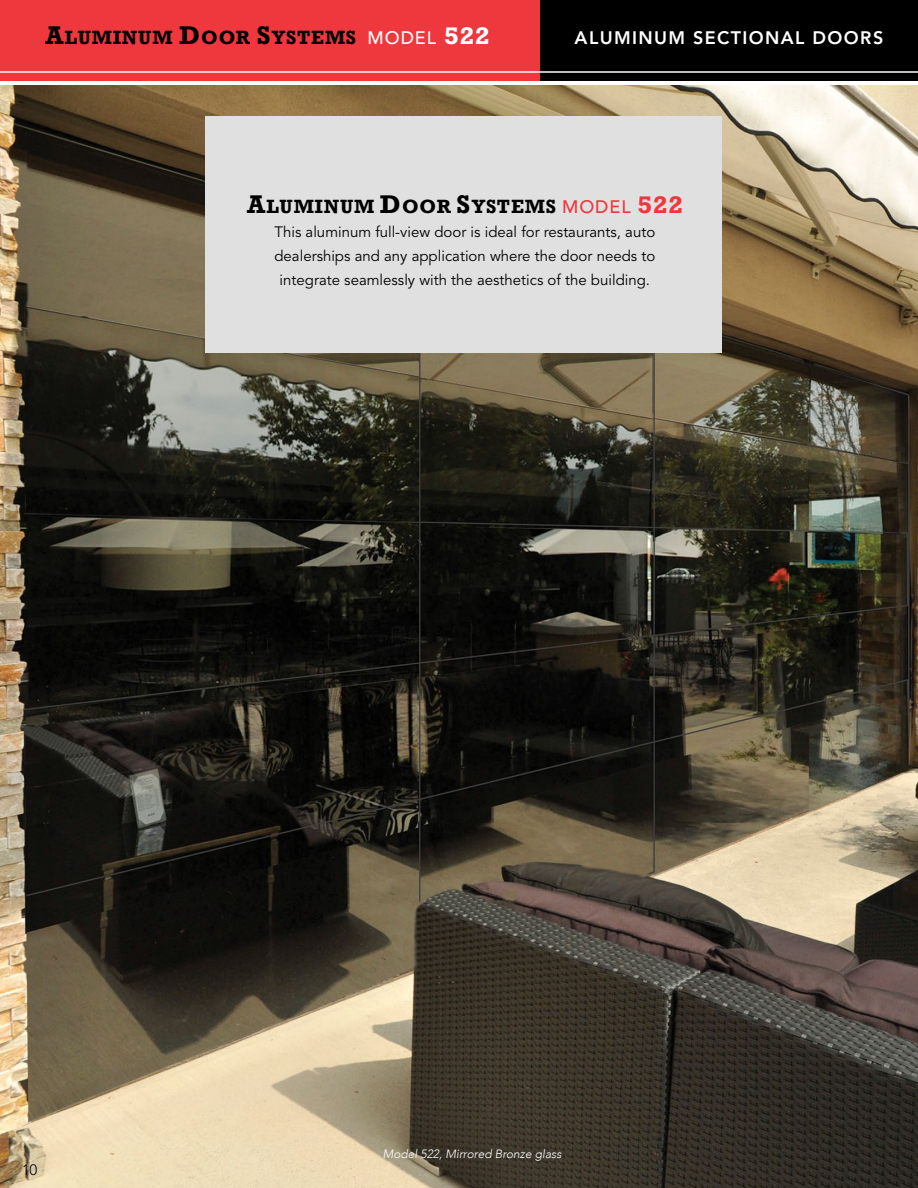
<style>
.page{position:relative;width:918px;height:1188px;background:#fff}
.page>*{position:absolute;margin:0;border:0;box-sizing:border-box;transform-origin:0 0}
.t1{font:700 18px "Rockwell";letter-spacing:.05em;color:#000}
.t2{font:800 18px "Avenir LT Std";letter-spacing:.075em;color:#fff}
.t3{font:15px/24px "Avenir LT Std";color:#000;text-align:center}
.t4{font:300 15px "Avenir LT Std";color:#000}
.t5{font:italic 300 12px "Avenir";color:#fff}
.s1{font-size:24px}
.s2{font-family:"Avenir LT Std";font-weight:500;color:#fff}
.s3{font-size:22.5px;color:#fff}
.s4{font-family:"Avenir LT Std";font-weight:500;color:#ef373e}
.s5{font-size:22.5px;color:#ef373e}
</style>
<div class="page">
<img style="left:0;top:85px;width:918px;height:1103px">
<div style="left:0;top:0;width:918px;height:81px;background:#000"></div>
<div style="left:0;top:0;width:540px;height:81px;background:#ef373e"></div>
<hr style="left:0;top:71px;width:918px;height:2px;background:#fff">
<hr style="left:917px;top:0;width:1px;height:81px;background:#ef373e">
<div style="left:205px;top:117px;width:517px;height:236px;background:#dfe0df"></div>
<p class="t1" style="left:45px;top:26px;width:445px"><span class="s1">A</span>LUMINUM <span class="s1">D</span>OOR <span class="s1">S</span>YSTEMS <span class="s2">MODEL</span> <span class="s3">522</span></p>
<p class="t2" style="left:575px;top:27px;width:310px">ALUMINUM SECTIONAL DOORS</p>
<p class="t1" style="left:247px;top:195px;width:437px"><span class="s1">A</span>LUMINUM <span class="s1">D</span>OOR <span class="s1">S</span>YSTEMS <span class="s4">MODEL</span> <span class="s5">522</span></p>
<p class="t3" style="left:274px;top:220px;width:382px">This aluminum full-view door is ideal for restaurants, auto dealerships and any application where the door needs to integrate seamlessly with the aesthetics of the building.</p>
<p class="t4" style="left:22px;top:1161px;width:17px">10</p>
<p class="t5" style="left:383px;top:1147px;width:180px">Model 522, Mirrored Bronze glass</p>
</div>
